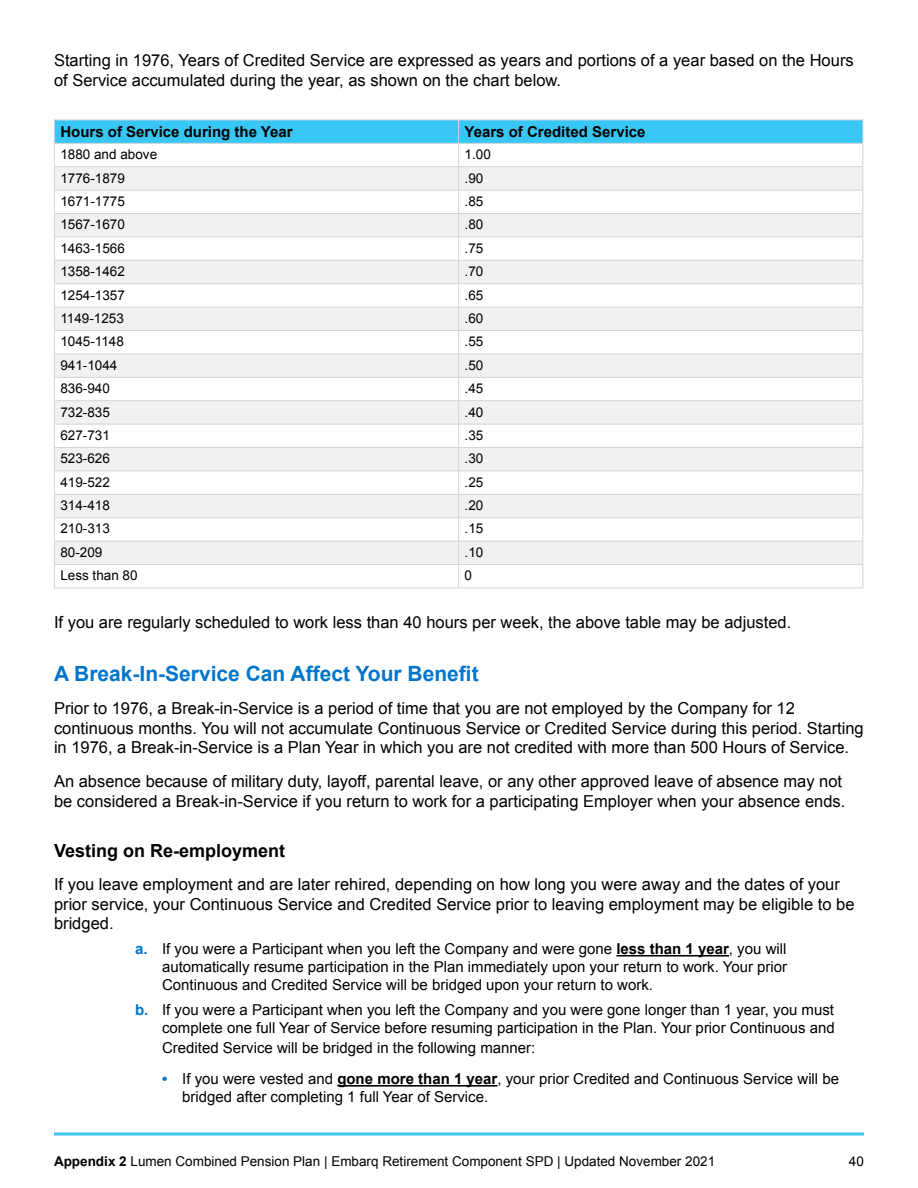
<style>
.page{position:relative;width:918px;height:1188px;background:#fff}
.page>*{position:absolute;margin:0;border:0;box-sizing:border-box;transform-origin:0 0}
.t1{font:700 21px "Arial";color:#0075c9}
.t2{font:700 18px "Arial";color:#000}
.t3{font:16.5px/19.8px "Arial";color:#000}
.t4{font:15px/18px "Arial";color:#000;text-align:justify}
.t5{font:700 15px "Arial";color:#000}
.t6{font:13.5px "Arial";color:#000}
.s1{font-weight:700;color:#0075c9}
.s2{font-weight:700}
</style>
<div class="page">
<svg style="left:54px;top:1132px;width:810px;height:4px"></svg>
<hr style="left:616px;top:955px;width:113px;height:2px;background:#000">
<hr style="left:337px;top:1085px;width:160px;height:2px;background:#000">
<svg style="left:54px;top:120px;width:809px;height:468px"></svg>
<hr style="left:54px;top:588px;width:405px;height:1px;background:#d0d4d9">
<hr style="left:459px;top:588px;width:404px;height:1px;background:#d0d4d9">
<p class="t3" style="left:54px;top:50px;width:801px">Starting in 1976, Years of Credited Service are expressed as years and portions of a year based on the Hours of Service accumulated during the year, as shown on the chart below.</p>
<p class="t5" style="left:60px;top:122px;width:234px">Hours of Service during the Year</p>
<p class="t5" style="left:465px;top:122px;width:182px">Years of Credited Service</p>
<p class="t6" style="left:60px;top:146px;width:98px">1880 and above</p>
<p class="t6" style="left:465px;top:146px;width:28px">1.00</p>
<p class="t6" style="left:60px;top:169px;width:66px">1776-1879</p>
<p class="t6" style="left:465px;top:169px;width:20px">.90</p>
<p class="t6" style="left:60px;top:192px;width:66px">1671-1775</p>
<p class="t6" style="left:465px;top:192px;width:20px">.85</p>
<p class="t6" style="left:60px;top:216px;width:66px">1567-1670</p>
<p class="t6" style="left:465px;top:216px;width:20px">.80</p>
<p class="t6" style="left:60px;top:239px;width:66px">1463-1566</p>
<p class="t6" style="left:465px;top:239px;width:20px">.75</p>
<p class="t6" style="left:60px;top:263px;width:66px">1358-1462</p>
<p class="t6" style="left:465px;top:263px;width:20px">.70</p>
<p class="t6" style="left:60px;top:286px;width:66px">1254-1357</p>
<p class="t6" style="left:465px;top:286px;width:20px">.65</p>
<p class="t6" style="left:60px;top:309px;width:65px">1149-1253</p>
<p class="t6" style="left:465px;top:309px;width:20px">.60</p>
<p class="t6" style="left:60px;top:333px;width:65px">1045-1148</p>
<p class="t6" style="left:465px;top:333px;width:20px">.55</p>
<p class="t6" style="left:60px;top:356px;width:59px">941-1044</p>
<p class="t6" style="left:465px;top:356px;width:20px">.50</p>
<p class="t6" style="left:60px;top:380px;width:51px">836-940</p>
<p class="t6" style="left:465px;top:380px;width:20px">.45</p>
<p class="t6" style="left:60px;top:403px;width:51px">732-835</p>
<p class="t6" style="left:465px;top:403px;width:20px">.40</p>
<p class="t6" style="left:60px;top:426px;width:51px">627-731</p>
<p class="t6" style="left:465px;top:426px;width:20px">.35</p>
<p class="t6" style="left:60px;top:450px;width:51px">523-626</p>
<p class="t6" style="left:465px;top:450px;width:20px">.30</p>
<p class="t6" style="left:60px;top:473px;width:51px">419-522</p>
<p class="t6" style="left:465px;top:473px;width:20px">.25</p>
<p class="t6" style="left:60px;top:497px;width:51px">314-418</p>
<p class="t6" style="left:465px;top:497px;width:20px">.20</p>
<p class="t6" style="left:60px;top:520px;width:51px">210-313</p>
<p class="t6" style="left:465px;top:520px;width:20px">.15</p>
<p class="t6" style="left:60px;top:543px;width:44px">80-209</p>
<p class="t6" style="left:465px;top:543px;width:20px">.10</p>
<p class="t6" style="left:60px;top:567px;width:79px">Less than 80</p>
<p class="t6" style="left:465px;top:567px;width:9px">0</p>
<p class="t3" style="left:54px;top:613px;width:739px">If you are regularly scheduled to work less than 40 hours per week, the above table may be adjusted.</p>
<p class="t1" style="left:54px;top:659px;width:426px">A Break-In-Service Can Affect Your Benefit</p>
<p class="t3" style="left:54px;top:698px;width:811px">Prior to 1976, a Break-in-Service is a period of time that you are not employed by the Company for 12 continuous months. You will not accumulate Continuous Service or Credited Service during this period. Starting in 1976, a Break-in-Service is a Plan Year in which you are not credited with more than 500 Hours of Service.</p>
<p class="t3" style="left:54px;top:771px;width:793px">An absence because of military duty, layoff, parental leave, or any other approved leave of absence may not be considered a Break-in-Service if you return to work for a participating Employer when your absence ends.</p>
<p class="t2" style="left:54px;top:838px;width:233px">Vesting on Re-employment</p>
<p class="t3" style="left:54px;top:874px;width:802px">If you leave employment and are later rehired, depending on how long you were away and the dates of your prior service, your Continuous Service and Credited Service prior to leaving employment may be eligible to be bridged.</p>
<p class="t4" style="left:162px;top:940px;width:627px;text-indent:-27px"><span class="s1">a.</span> If you were a Participant when you left the Company and were gone <span class="s2">less than 1 year</span>, you will automatically resume participation in the Plan immediately upon your return to work. Your prior Continuous and Credited Service will be bridged upon your return to work.</p>
<p class="t4" style="left:135px;top:1001px;width:701px;text-align:right"><span class="s1">b.</span> If you were a Participant when you left the Company and you were gone longer than 1 year, you must complete one full Year of Service before resuming participation in the Plan. Your prior Continuous and</p>
<p class="t4" style="left:162px;top:1039px;width:375px">Credited Service will be bridged in the following manner:</p>
<p class="t4" style="left:182px;top:1070px;width:658px;text-indent:-20px"><span class="s1">•</span> If you were vested and <span class="s2">gone more than 1 year</span>, your prior Credited and Continuous Service will be bridged after completing 1 full Year of Service.</p>
<p class="t6" style="left:54px;top:1152px;width:663px"><span class="s2">Appendix 2</span> Lumen Combined Pension Plan | Embarq Retirement Component SPD | Updated November 2021</p>
<p class="t6" style="left:849px;top:1152px;width:17px">40</p>
</div>
